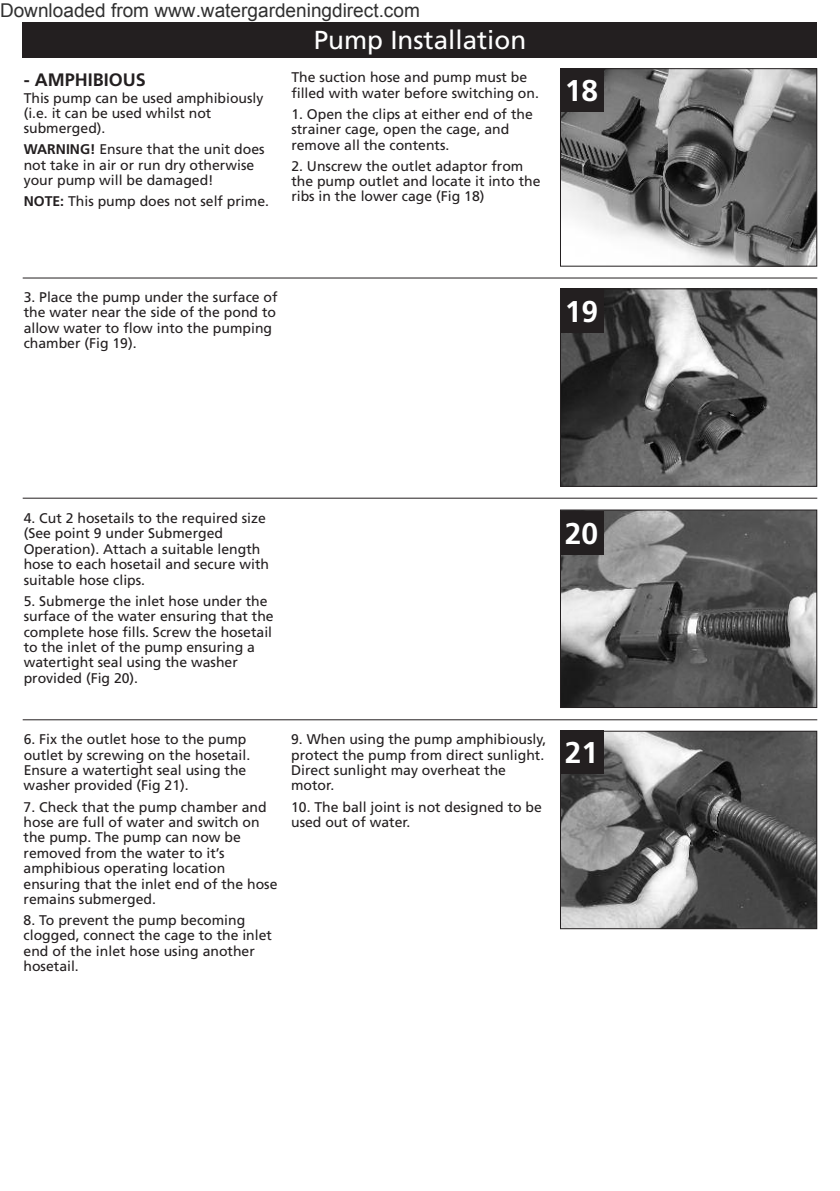
<style>
.page{position:relative;width:840px;height:1191px;background:#fff}
.page>*{position:absolute;margin:0;border:0;box-sizing:border-box;transform-origin:0 0}
.t1{font:700 30px "Frutiger";color:#fff}
.t2{font:26px "Frutiger";color:#fff}
.t3{font:19px "Arial";color:#303030}
.t4{font:700 18px "Frutiger";color:#231f20}
.t5{font:14px/15.4px "Frutiger";color:#231f20}
.s1{font-weight:700}
</style>
<div class="page">
<img style="left:561px;top:70px;width:253px;height:195px">
<div style="left:559px;top:68px;width:257px;height:199px;border:1px solid #231f20"></div>
<img style="left:561px;top:290px;width:253px;height:195px">
<div style="left:559px;top:288px;width:257px;height:199px;border:1px solid #231f20"></div>
<img style="left:561px;top:732px;width:253px;height:195px">
<div style="left:559px;top:730px;width:257px;height:199px;border:1px solid #231f20"></div>
<hr style="left:23px;top:277px;width:793px;height:1px;background:#231f20">
<div style="left:23px;top:23px;width:793px;height:35px;background:#231f20"></div>
<img style="left:561px;top:511px;width:253px;height:195px">
<div style="left:559px;top:509px;width:257px;height:199px;border:1px solid #231f20"></div>
<hr style="left:23px;top:497px;width:793px;height:1px;background:#231f20">
<div style="left:559px;top:68px;width:43px;height:43px;background:#231f20"></div>
<div style="left:559px;top:289px;width:43px;height:43px;background:#231f20"></div>
<div style="left:559px;top:511px;width:43px;height:43px;background:#231f20"></div>
<div style="left:559px;top:730px;width:43px;height:44px;background:#231f20"></div>
<hr style="left:23px;top:719px;width:793px;height:1px;background:#231f20">
<h3 class="t3" style="left:0;top:-2px;width:421px">Downloaded from www.watergardeningdirect.com</h3>
<p class="t4" style="left:24px;top:72px;width:124px">- AMPHIBIOUS</p>
<p class="t5" style="left:24px;top:91px;width:241px">This pump can be used amphibiously (i.e. it can be used whilst not submerged).</p>
<p class="t5" style="left:24px;top:143px;width:242px"><span class="s1">WARNING!</span> Ensure that the unit does not take in air or run dry otherwise your pump will be damaged!</p>
<p class="t5" style="left:24px;top:195px;width:247px"><span class="s1">NOTE:</span> This pump does not self prime.</p>
<h2 class="t2" style="left:313px;top:29px;width:214px">Pump Installation</h2>
<p class="t5" style="left:291px;top:71px;width:249px">The suction hose and pump must be filled with water before switching on.</p>
<p class="t5" style="left:291px;top:107px;width:243px">1. Open the clips at either end of the strainer cage, open the cage, and remove all the contents.</p>
<p class="t5" style="left:291px;top:159px;width:250px">2. Unscrew the outlet adaptor from the pump outlet and locate it into the ribs in the lower cage (Fig 18)</p>
<h1 class="t1" style="left:564px;top:78px;width:35px">18</h1>
<p class="t5" style="left:24px;top:290px;width:255px">3. Place the pump under the surface of the water near the side of the pond to allow water to flow into the pumping chamber (Fig 19).</p>
<h1 class="t1" style="left:564px;top:299px;width:35px">19</h1>
<p class="t5" style="left:24px;top:511px;width:247px">4. Cut 2 hosetails to the required size (See point 9 under Submerged<br>Operation). Attach a suitable length hose to each hosetail and secure with suitable hose clips.</p>
<p class="t5" style="left:24px;top:594px;width:251px">5. Submerge the inlet hose under the surface of the water ensuring that the complete hose fills. Screw the hosetail to the inlet of the pump ensuring a watertight seal using the washer provided (Fig 20).</p>
<p class="t5" style="left:24px;top:732px;width:228px">6. Fix the outlet hose to the pump outlet by screwing on the hosetail.<br>Ensure a watertight seal using the washer provided (Fig 21).</p>
<p class="t5" style="left:24px;top:800px;width:255px">7. Check that the pump chamber and hose are full of water and switch on the pump. The pump can now be removed from the water to it’s amphibious operating location ensuring that the inlet end of the hose remains submerged.</p>
<p class="t5" style="left:24px;top:913px;width:250px">8. To prevent the pump becoming clogged, connect the cage to the inlet end of the inlet hose using another hosetail.</p>
<p class="t5" style="left:291px;top:732px;width:256px">9. When using the pump amphibiously, protect the pump from direct sunlight.<br>Direct sunlight may overheat the motor.</p>
<p class="t5" style="left:291px;top:800px;width:252px">10. The ball joint is not designed to be used out of water.</p>
<h1 class="t1" style="left:564px;top:521px;width:35px">20</h1>
<h1 class="t1" style="left:564px;top:740px;width:35px">21</h1>
</div>
